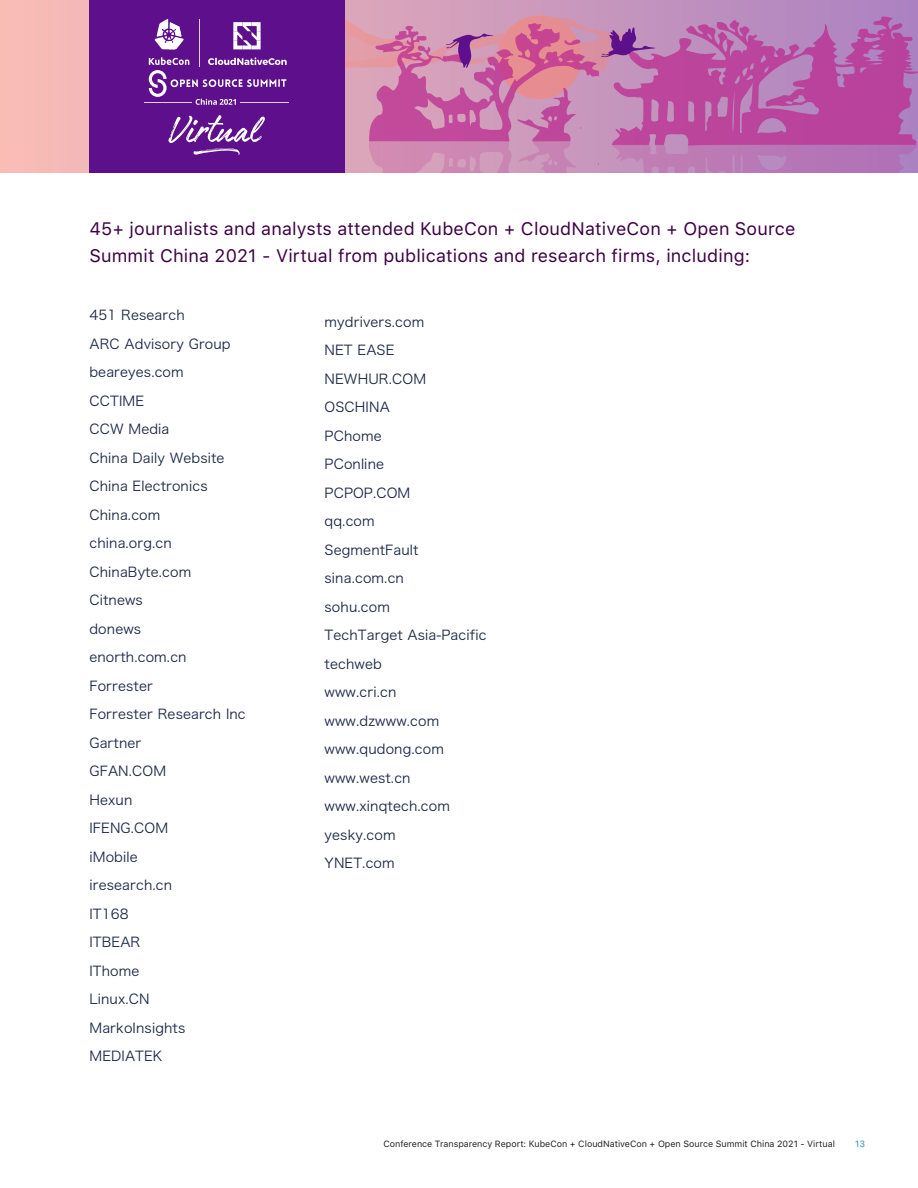
<style>
.page{position:relative;width:918px;height:1188px;background:#fff}
.page>*{position:absolute;margin:0;border:0;box-sizing:border-box;transform-origin:0 0}
.t1{font:18px/27px "SF Pro Text";letter-spacing:.01em;color:#3d0244}
.Intro_Paragraph{font:13.5px "Hiragino Sans GB W3";letter-spacing:.01em;color:#1a2745}
.t2{font:9px "SF Pro Text";color:#231f20}
.t3{font:9px "SF Pro Text";color:#2f8bcb}
</style>
<div class="page">
<svg style="left:0;top:0;width:918px;height:173px;background:#f0b5b7"></svg>
<div style="left:89px;top:0;width:256px;height:173px;background:#5e0f8c"></div>
<hr style="left:144px;top:102px;width:48px;height:1px;background:#fff">
<svg style="left:149px;top:4px;width:769px;height:169px"></svg>
<p class="t1" style="left:89px;top:215px;width:708px">45+ journalists and analysts attended KubeCon + CloudNativeCon + Open Source<br>Summit China 2021 - Virtual from publications and research firms, including:</p>
<p class="Intro_Paragraph" style="left:89px;top:307px;width:97px">451 Research</p>
<p class="Intro_Paragraph" style="left:89px;top:336px;width:143px">ARC Advisory Group</p>
<p class="Intro_Paragraph" style="left:89px;top:364px;width:96px">beareyes.com</p>
<p class="Intro_Paragraph" style="left:89px;top:393px;width:56px">CCTIME</p>
<p class="Intro_Paragraph" style="left:89px;top:421px;width:81px">CCW Media</p>
<p class="Intro_Paragraph" style="left:89px;top:450px;width:137px">China Daily Website</p>
<p class="Intro_Paragraph" style="left:89px;top:478px;width:120px">China Electronics</p>
<p class="Intro_Paragraph" style="left:89px;top:507px;width:72px">China.com</p>
<p class="Intro_Paragraph" style="left:89px;top:535px;width:84px">china.org.cn</p>
<p class="Intro_Paragraph" style="left:89px;top:564px;width:103px">ChinaByte.com</p>
<p class="Intro_Paragraph" style="left:89px;top:592px;width:55px">Citnews</p>
<p class="Intro_Paragraph" style="left:89px;top:621px;width:53px">donews</p>
<p class="Intro_Paragraph" style="left:89px;top:649px;width:99px">enorth.com.cn</p>
<p class="Intro_Paragraph" style="left:89px;top:678px;width:65px">Forrester</p>
<p class="Intro_Paragraph" style="left:89px;top:706px;width:158px">Forrester Research Inc</p>
<p class="Intro_Paragraph" style="left:89px;top:735px;width:53px">Gartner</p>
<p class="Intro_Paragraph" style="left:89px;top:763px;width:78px">GFAN.COM</p>
<p class="Intro_Paragraph" style="left:89px;top:792px;width:44px">Hexun</p>
<p class="Intro_Paragraph" style="left:89px;top:820px;width:80px">IFENG.COM</p>
<p class="Intro_Paragraph" style="left:89px;top:849px;width:50px">iMobile</p>
<p class="Intro_Paragraph" style="left:89px;top:877px;width:84px">iresearch.cn</p>
<p class="Intro_Paragraph" style="left:89px;top:906px;width:41px">IT168</p>
<p class="Intro_Paragraph" style="left:89px;top:934px;width:53px">ITBEAR</p>
<p class="Intro_Paragraph" style="left:89px;top:963px;width:52px">IThome</p>
<p class="Intro_Paragraph" style="left:89px;top:991px;width:62px">Linux.CN</p>
<p class="Intro_Paragraph" style="left:89px;top:1020px;width:97px">MarkoInsights</p>
<p class="Intro_Paragraph" style="left:89px;top:1048px;width:75px">MEDIATEK</p>
<p class="Intro_Paragraph" style="left:325px;top:313px;width:101px">mydrivers.com</p>
<p class="Intro_Paragraph" style="left:325px;top:342px;width:71px">NET EASE</p>
<p class="Intro_Paragraph" style="left:325px;top:370px;width:103px">NEWHUR.COM</p>
<p class="Intro_Paragraph" style="left:325px;top:399px;width:67px">OSCHINA</p>
<p class="Intro_Paragraph" style="left:325px;top:427px;width:59px">PChome</p>
<p class="Intro_Paragraph" style="left:325px;top:456px;width:61px">PConline</p>
<p class="Intro_Paragraph" style="left:325px;top:484px;width:87px">PCPOP.COM</p>
<p class="Intro_Paragraph" style="left:325px;top:513px;width:52px">qq.com</p>
<p class="Intro_Paragraph" style="left:325px;top:541px;width:95px">SegmentFault</p>
<p class="Intro_Paragraph" style="left:325px;top:570px;width:81px">sina.com.cn</p>
<p class="Intro_Paragraph" style="left:325px;top:598px;width:67px">sohu.com</p>
<p class="Intro_Paragraph" style="left:325px;top:627px;width:164px">TechTarget Asia-Pacific</p>
<p class="Intro_Paragraph" style="left:325px;top:655px;width:59px">techweb</p>
<p class="Intro_Paragraph" style="left:325px;top:684px;width:73px">www.cri.cn</p>
<p class="Intro_Paragraph" style="left:325px;top:712px;width:116px">www.dzwww.com</p>
<p class="Intro_Paragraph" style="left:325px;top:741px;width:121px">www.qudong.com</p>
<p class="Intro_Paragraph" style="left:325px;top:769px;width:88px">www.west.cn</p>
<p class="Intro_Paragraph" style="left:325px;top:798px;width:127px">www.xinqtech.com</p>
<p class="Intro_Paragraph" style="left:325px;top:826px;width:73px">yesky.com</p>
<p class="Intro_Paragraph" style="left:325px;top:855px;width:72px">YNET.com</p>
<p class="t2" style="left:383px;top:1139px;width:453px">Conference Transparency Report: KubeCon + CloudNativeCon + Open Source Summit China 2021 - Virtual</p>
<p class="t3" style="left:855px;top:1139px;width:11px">13</p>
</div>
